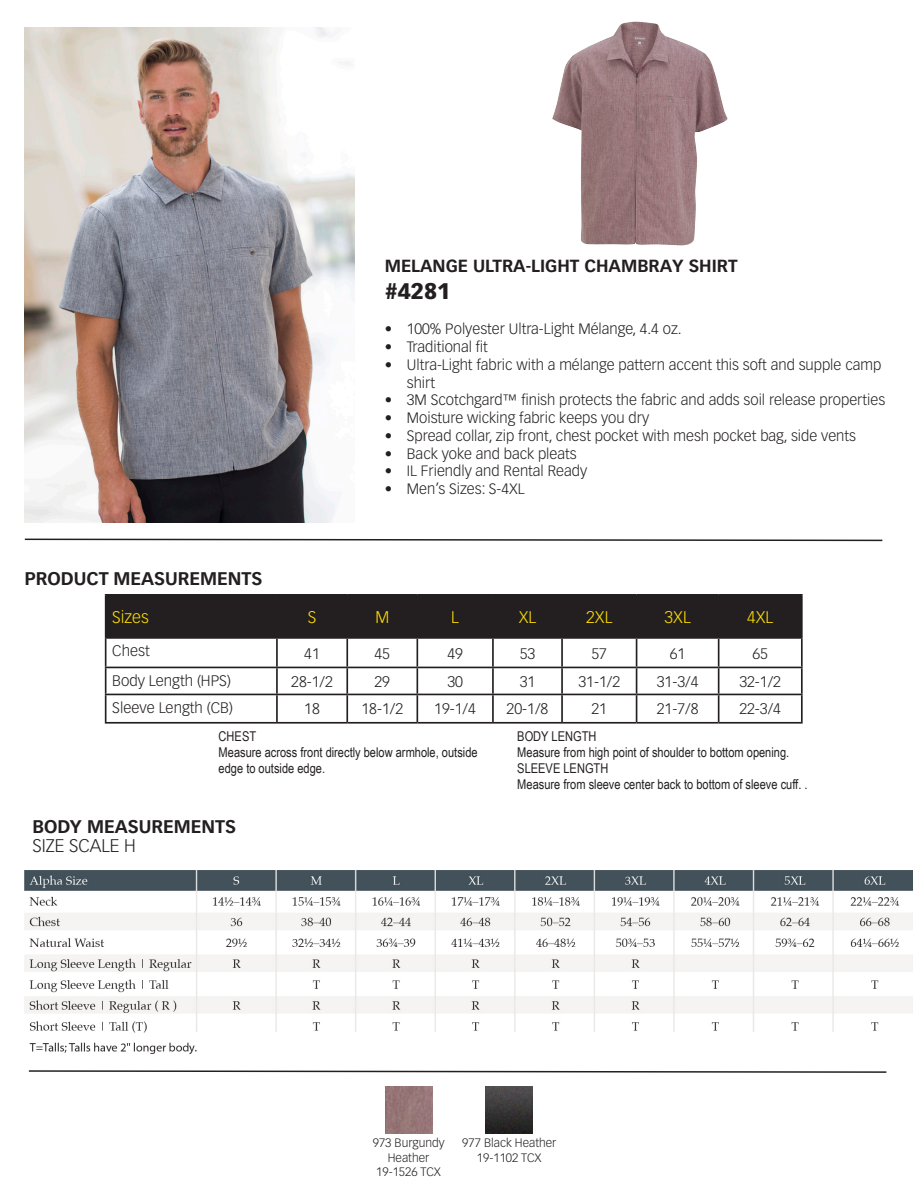
<style>
.page{position:relative;width:918px;height:1188px;background:#fff}
.page>*{position:absolute;margin:0;border:0;box-sizing:border-box;transform-origin:0 0}
.t1{font:900 22.2px "Vectora LT Pro";color:#231f20}
.t2{font:700 18px "Vectora LT Pro";color:#231f20}
.t3{font:300 18px "Vectora LT Pro";color:#231f20}
.t4{font:700 17.25px "Vectora LT Pro";color:#231f20}
.t5{font:300 16.5px "Vectora LT Pro";color:#ffdf01}
.t6{font:300 15px "Vectora LT Pro";color:#231f20}
.t7{font:300 14.85px/17.7px "Vectora LT Pro";color:#231f20}
.t8{font:13.5px/16.2px "Arial Narrow";color:#231f20}
.t9{font:300 12px/14.4px "Vectora LT Pro";color:#231f20;text-align:center}
</style>
<div class="page">
<hr style="left:105px;top:594px;width:172px;height:2px;background:#231f20">
<hr style="left:277px;top:594px;width:70px;height:2px;background:#231f20">
<hr style="left:347px;top:594px;width:70px;height:2px;background:#231f20">
<hr style="left:417px;top:594px;width:76px;height:2px;background:#231f20">
<hr style="left:493px;top:594px;width:69px;height:2px;background:#231f20">
<hr style="left:562px;top:594px;width:75px;height:2px;background:#231f20">
<hr style="left:637px;top:594px;width:82px;height:2px;background:#231f20">
<hr style="left:719px;top:594px;width:84px;height:2px;background:#231f20">
<hr style="left:801px;top:596px;width:2px;height:41px;background:#231f20">
<hr style="left:719px;top:637px;width:84px;height:2px;background:#231f20">
<hr style="left:801px;top:639px;width:2px;height:28px;background:#231f20">
<hr style="left:719px;top:667px;width:84px;height:1px;background:#231f20">
<hr style="left:801px;top:668px;width:2px;height:26px;background:#231f20">
<hr style="left:719px;top:694px;width:84px;height:1px;background:#231f20">
<svg style="left:105px;top:595px;width:697px;height:127px"></svg>
<hr style="left:801px;top:695px;width:2px;height:27px;background:#231f20">
<hr style="left:105px;top:722px;width:172px;height:2px;background:#231f20">
<hr style="left:277px;top:722px;width:70px;height:2px;background:#231f20">
<hr style="left:347px;top:722px;width:70px;height:2px;background:#231f20">
<hr style="left:417px;top:722px;width:76px;height:2px;background:#231f20">
<hr style="left:493px;top:722px;width:69px;height:2px;background:#231f20">
<hr style="left:562px;top:722px;width:75px;height:2px;background:#231f20">
<hr style="left:637px;top:722px;width:82px;height:2px;background:#231f20">
<hr style="left:719px;top:722px;width:84px;height:2px;background:#231f20">
<svg style="left:24px;top:538px;width:859px;height:4px"></svg>
<svg style="left:28px;top:1070px;width:859px;height:3px"></svg>
<img style="left:25px;top:27px;width:330px;height:495px">
<img style="left:486px;top:1086px;width:47px;height:47px">
<img style="left:385px;top:1086px;width:47px;height:47px">
<img style="left:552px;top:22px;width:176px;height:223px">
<img style="left:25px;top:870px;width:888px;height:185px">
<p class="t2" style="left:25px;top:568px;width:239px">PRODUCT MEASUREMENTS</p>
<p class="t4" style="left:385px;top:256px;width:354px">MELANGE ULTRA-LIGHT CHAMBRAY SHIRT</p>
<h1 class="t1" style="left:385px;top:277px;width:67px">#4281</h1>
<p class="t7" style="left:385px;top:320px;width:299px">• 100% Polyester Ultra-Light Mélange, 4.4 oz.</p>
<p class="t7" style="left:385px;top:338px;width:105px">• Traditional fit</p>
<p class="t7" style="left:407px;top:356px;width:476px;text-indent:-22px">• Ultra-Light fabric with a mélange pattern accent this soft and supple camp shirt</p>
<p class="t7" style="left:385px;top:391px;width:502px">• 3M Scotchgard™ finish protects the fabric and adds soil release properties</p>
<p class="t7" style="left:385px;top:409px;width:266px">• Moisture wicking fabric keeps you dry</p>
<p class="t7" style="left:385px;top:427px;width:473px">• Spread collar, zip front, chest pocket with mesh pocket bag, side vents</p>
<p class="t7" style="left:385px;top:445px;width:193px">• Back yoke and back pleats</p>
<p class="t7" style="left:385px;top:462px;width:204px">• IL Friendly and Rental Ready</p>
<p class="t7" style="left:385px;top:480px;width:141px">• Men’s Sizes: S-4XL</p>
<p class="t5" style="left:112px;top:607px;width:38px">Sizes</p>
<p class="t5" style="left:308px;top:607px;width:10px">S</p>
<p class="t5" style="left:375px;top:607px;width:15px">M</p>
<p class="t5" style="left:451px;top:607px;width:9px">L</p>
<p class="t5" style="left:519px;top:607px;width:19px">XL</p>
<p class="t5" style="left:586px;top:607px;width:28px">2XL</p>
<p class="t5" style="left:665px;top:607px;width:28px">3XL</p>
<p class="t5" style="left:747px;top:607px;width:28px">4XL</p>
<p class="t6" style="left:112px;top:642px;width:39px">Chest</p>
<p class="t6" style="left:304px;top:644px;width:17px">41</p>
<p class="t6" style="left:374px;top:644px;width:17px">45</p>
<p class="t6" style="left:447px;top:644px;width:17px">49</p>
<p class="t6" style="left:520px;top:644px;width:17px">53</p>
<p class="t6" style="left:592px;top:644px;width:17px">57</p>
<p class="t6" style="left:670px;top:644px;width:17px">61</p>
<p class="t6" style="left:752px;top:644px;width:17px">65</p>
<p class="t6" style="left:112px;top:671px;width:120px">Body Length (HPS)</p>
<p class="t6" style="left:291px;top:672px;width:43px">28-1/2</p>
<p class="t6" style="left:374px;top:672px;width:17px">29</p>
<p class="t6" style="left:447px;top:672px;width:17px">30</p>
<p class="t6" style="left:520px;top:672px;width:17px">31</p>
<p class="t6" style="left:578px;top:672px;width:43px">31-1/2</p>
<p class="t6" style="left:657px;top:672px;width:43px">31-3/4</p>
<p class="t6" style="left:739px;top:672px;width:43px">32-1/2</p>
<p class="t6" style="left:112px;top:698px;width:122px">Sleeve Length (CB)</p>
<p class="t6" style="left:304px;top:700px;width:17px">18</p>
<p class="t6" style="left:361px;top:700px;width:43px">18-1/2</p>
<p class="t6" style="left:434px;top:700px;width:43px">19-1/4</p>
<p class="t6" style="left:507px;top:700px;width:43px">20-1/8</p>
<p class="t6" style="left:592px;top:700px;width:17px">21</p>
<p class="t6" style="left:657px;top:700px;width:43px">21-7/8</p>
<p class="t6" style="left:739px;top:700px;width:43px">22-3/4</p>
<p class="t8" style="left:219px;top:727px;width:261px">CHEST<br>Measure across front directly below armhole, outside edge to outside edge.</p>
<p class="t8" style="left:517px;top:727px;width:292px">BODY LENGTH<br>Measure from high point of shoulder to bottom opening.<br>SLEEVE LENGTH<br>Measure from sleeve center back to bottom of sleeve cuff. .</p>
<p class="t2" style="left:33px;top:816px;width:205px">BODY MEASUREMENTS</p>
<p class="t3" style="left:33px;top:835px;width:105px">SIZE SCALE H</p>
<p class="t9" style="left:373px;top:1136px;width:73px">973 Burgundy<br>Heather<br>19-1526 TCX</p>
<p class="t9" style="left:462px;top:1136px;width:96px">977 Black Heather<br>19-1102 TCX</p>
</div>
